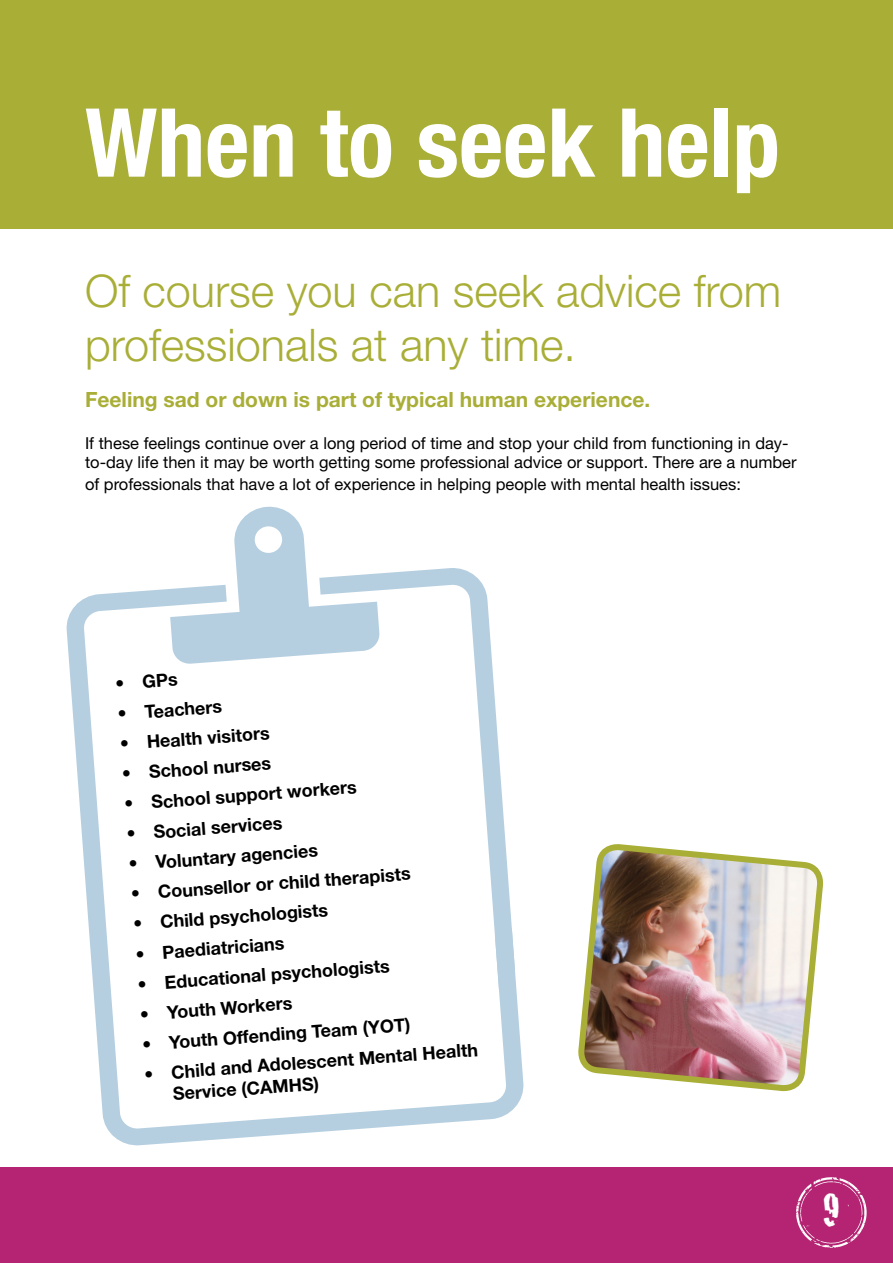
<style>
.page{position:relative;width:893px;height:1263px;background:#fff}
.page>*{position:absolute;margin:0;border:0;box-sizing:border-box;transform-origin:0 0}
.t1{font:700 condensed 95.25px "Helvetica Neue";color:#fff}
.t2{font:48.15px "Cracked";color:#fff}
.t3{font:300 45px/54px "Helvetica Neue";color:#a9ae37}
.t4{font:700 21px "Helvetica Neue";color:#a9ae37}
.t5{font:700 18px/21.9px "Helvetica Neue";color:#000}
.t6{font:16.5px/19.8px "Helvetica Neue";color:#000}
</style>
<div class="page">
<div style="left:0;top:1167px;width:893px;height:96px;background:#b42472"></div>
<svg style="left:796px;top:1177px;width:71px;height:71px"></svg>
<div style="left:0;top:0;width:893px;height:228px;background:#a9ae37"></div>
<svg style="left:234px;top:506px;width:74px;height:79px"></svg>
<svg style="left:319px;top:568px;width:164px;height:17px;fill:#b5cfe0"></svg>
<svg style="left:66px;top:585px;width:458px;height:561px"></svg>
<img style="left:578px;top:844px;width:246px;height:248px">
<p class="t1" style="left:85px;top:64px;width:697px">When to seek help</p>
<p class="t3" style="left:85px;top:263px;width:698px">Of course you can seek advice from professionals at any time.</p>
<p class="t4" style="left:85px;top:387px;width:567px">Feeling sad or down is part of typical human experience.</p>
<p class="t6" style="left:85px;top:432px;width:713px">If these feelings continue over a long period of time and stop your child from functioning in day&shy;to-day life then it may be worth getting some professional advice or support. There are a number</p>
<p class="t6" style="left:85px;top:474px;width:657px">of professionals that have a lot of experience in helping people with mental health issues:</p>
<p class="t5" style="left:115px;top:672px;width:64px;rotate:-4deg">• GPs</p>
<p class="t5" style="left:117px;top:702px;width:106px;rotate:-4deg">• Teachers</p>
<p class="t5" style="left:119px;top:732px;width:151px;rotate:-4deg">• Health visitors</p>
<p class="t5" style="left:121px;top:762px;width:151px;rotate:-4deg">• School nurses</p>
<p class="t5" style="left:124px;top:792px;width:234px;rotate:-4deg">• School support workers</p>
<p class="t5" style="left:126px;top:822px;width:157px;rotate:-4deg">• Social services</p>
<p class="t5" style="left:128px;top:852px;width:191px;rotate:-4deg">• Voluntary agencies</p>
<p class="t5" style="left:130px;top:882px;width:282px;rotate:-4deg">• Counsellor or child therapists</p>
<p class="t5" style="left:133px;top:912px;width:197px;rotate:-4deg">• Child psychologists</p>
<p class="t5" style="left:135px;top:942px;width:151px;rotate:-4deg">• Paediatricians</p>
<p class="t5" style="left:137px;top:972px;width:254px;rotate:-4deg">• Educational psychologists</p>
<p class="t5" style="left:139px;top:1002px;width:154px;rotate:-4deg">• Youth Workers</p>
<p class="t5" style="left:141px;top:1032px;width:270px;rotate:-4deg">• Youth Offending Team (YOT)</p>
<p class="t5" style="left:171px;top:1060px;width:309px;text-indent:-27px;rotate:-4deg">• Child and Adolescent Mental Health<br>Service (CAMHS)</p>
<h2 class="t2" style="left:823px;top:1173px;width:18px">9</h2>
</div>
